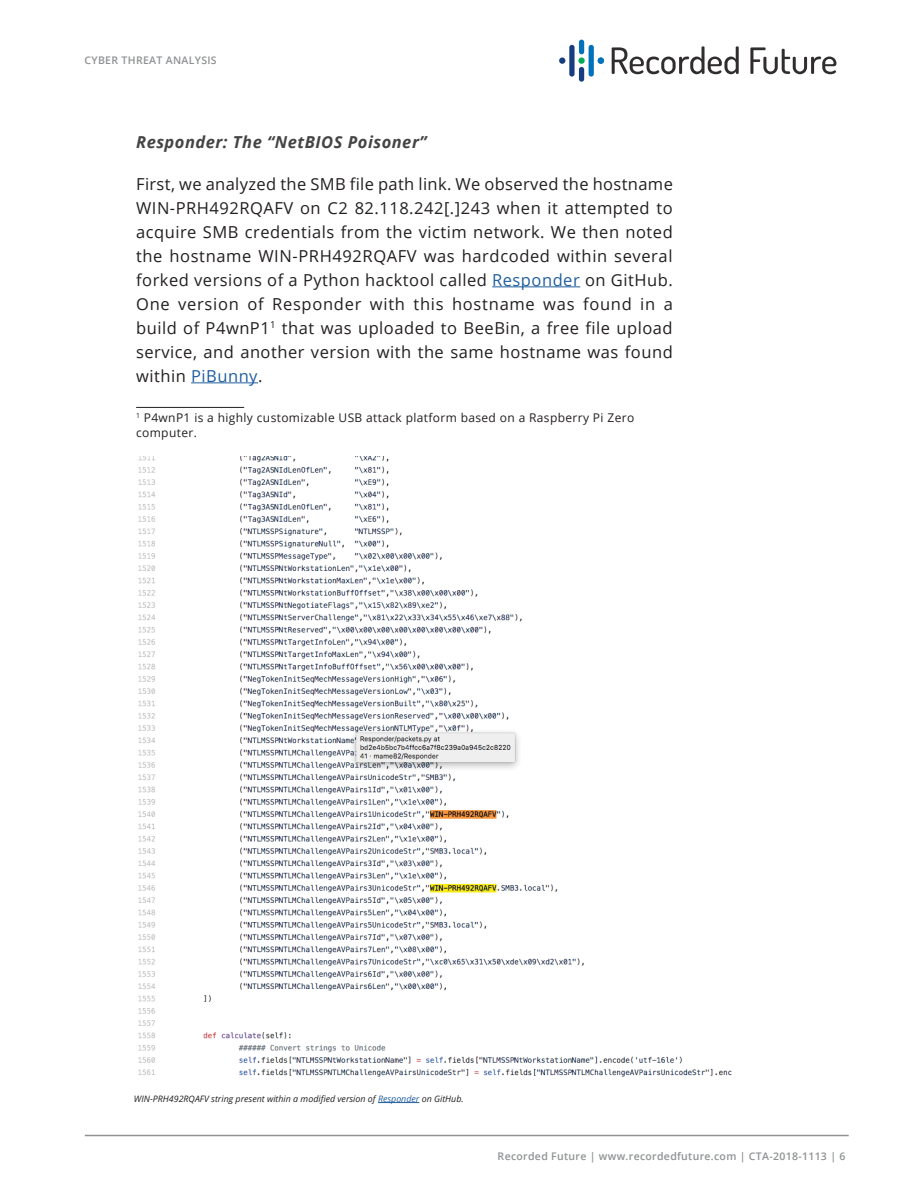
<style>
.page{position:relative;width:918px;height:1188px;background:#fff}
.page>*{position:absolute;margin:0;border:0;box-sizing:border-box;transform-origin:0 0}
.t1{font:16.5px/24px "Open Sans";letter-spacing:.03em;color:#231f20;text-align:justify}
.t2{font:italic 700 16.5px "Open Sans";letter-spacing:.03em;color:#444}
.t3{font:12px/15px "Open Sans";letter-spacing:.03em;color:#231f20}
.t4{font:600 10.5px "Open Sans";letter-spacing:.03em;color:#8f9193}
.t5{font:italic 8.85px "Open Sans";color:#231f20}
.s1{color:#215e9f}
</style>
<div class="page">
<svg style="left:750px;top:47px;width:86px;height:27px"></svg>
<svg style="left:612px;top:46px;width:127px;height:28px"></svg>
<svg style="left:578px;top:57px;width:7px;height:7px"></svg>
<div style="left:598px;top:57px;width:6px;height:7px;background:#0072bc;border-radius:50%"></div>
<div style="left:559px;top:57px;width:6px;height:7px;background:#173d81;border-radius:50%"></div>
<div style="left:579px;top:67px;width:5px;height:15px;background:#173d81;border-radius:3px"></div>
<div style="left:589px;top:45px;width:5px;height:32px;background:#0072bc;border-radius:3px"></div>
<div style="left:569px;top:45px;width:6px;height:32px;background:#173d81;border-radius:3px"></div>
<div style="left:579px;top:40px;width:5px;height:14px;background:#0072bc;border-radius:3px"></div>
<hr style="left:85px;top:1135px;width:764px;height:1px;background:#8f9193">
<hr style="left:492px;top:286px;width:88px;height:1px;background:#215e9f">
<hr style="left:191px;top:382px;width:67px;height:1px;background:#215e9f">
<hr style="left:136px;top:407px;width:108px;height:1px;background:#231f20">
<img style="left:138px;top:456px;width:593px;height:621px">
<hr style="left:378px;top:1102px;width:41px;height:1px;background:#215e9f">
<p class="t4" style="left:85px;top:53px;width:134px">CYBER THREAT ANALYSIS</p>
<p class="t2" style="left:136px;top:130px;width:292px">Responder: The “NetBIOS Poisoner”</p>
<p class="t1" style="left:136px;top:171px;width:538px">First, we analyzed the SMB file path link. We observed the hostname WIN-PRH492RQAFV on C2 82.118.242[.]243 when it attempted to acquire SMB credentials from the victim network. We then noted the hostname WIN-PRH492RQAFV was hardcoded within several forked versions of a Python hacktool called <span class="s1">Responder</span> on GitHub.<br>One version of Responder with this hostname was found in a build of P4wnP1<sup>1</sup> that was uploaded to BeeBin, a free file upload service, and another version with the same hostname was found within <span class="s1">PiBunny</span>.</p>
<p class="t3" style="left:136px;top:410px;width:500px"><sup>1</sup> P4wnP1 is a highly customizable USB attack platform based on a Raspberry Pi Zero computer.</p>
<p class="t5" style="left:134px;top:1093px;width:331px">WIN-PRH492RQAFV string present within a modified version of <span class="s1">Responder</span> on GitHub.</p>
<p class="t4" style="left:498px;top:1149px;width:349px">Recorded Future | www.recordedfuture.com | CTA-2018-1113 | 6</p>
</div>
